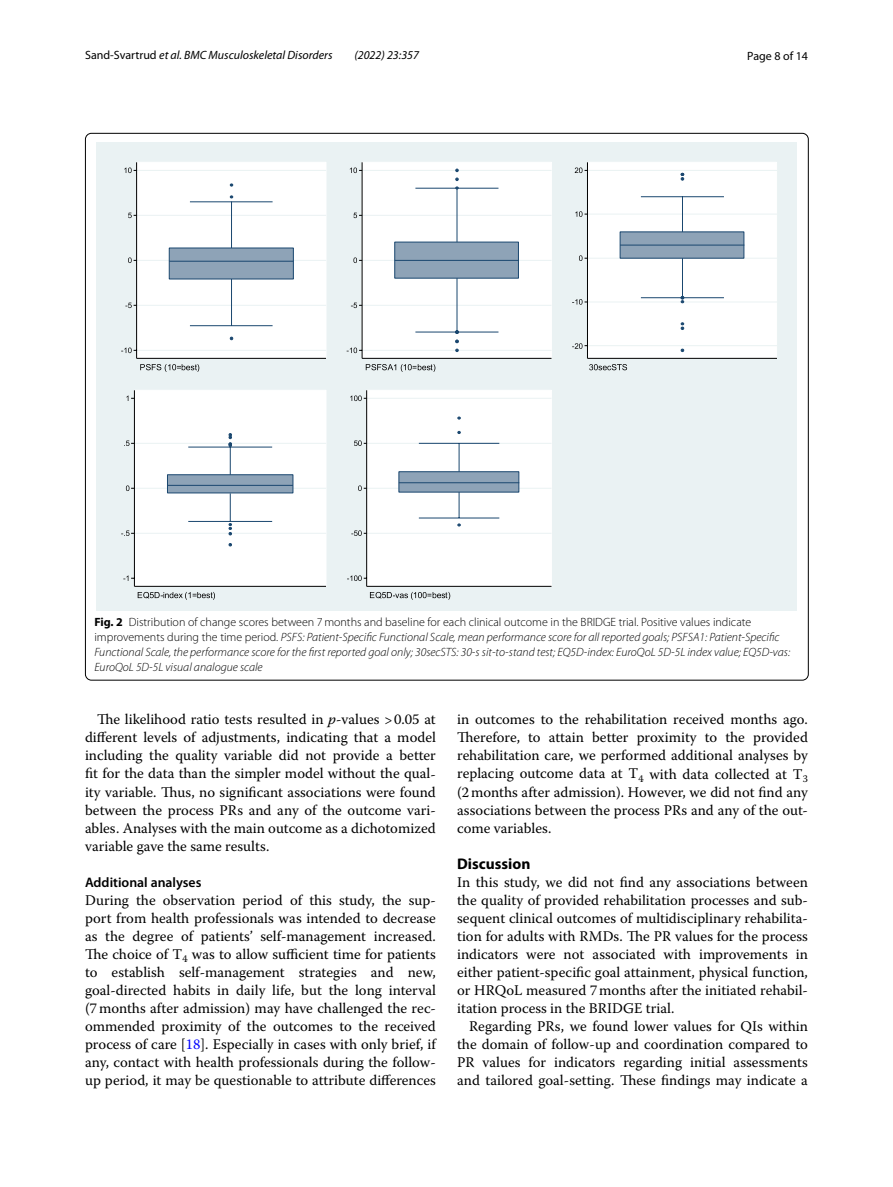
<style>
.page{position:relative;width:893px;height:1187px;background:#fff}
.page>*{position:absolute;margin:0;border:0;box-sizing:border-box;transform-origin:0 0}
.t1{font:700 15.45px "Myriad Pro";color:#000}
.t2{font:14.7px/18px "Warnock Pro";color:#000;text-align:justify}
.t3{font:600 13.8px "Myriad Pro";color:#000}
.t4{font:italic 300 12px/15px "Myriad Pro";color:#000}
.t5{font:italic 12px "Myriad Pro";color:#000}
.t6{font:12px "Myriad Pro";color:#000}
.s1{font-style:normal}
.s2{font-weight:700;font-style:normal}
.s3{font-style:italic}
.s4{color:#00f}
</style>
<div class="page">
<div style="left:97px;top:142px;width:700px;height:468px;background:#eaf2f3"></div>
<div style="left:136px;top:162px;width:190px;height:196px;background:#fff;border:1px solid #fff"></div>
<hr style="left:137px;top:350px;width:189px;height:1px;background:#eaf2f3">
<hr style="left:137px;top:305px;width:189px;height:1px;background:#eaf2f3">
<hr style="left:137px;top:260px;width:189px;height:1px;background:#eaf2f3">
<hr style="left:137px;top:215px;width:189px;height:1px;background:#eaf2f3">
<hr style="left:137px;top:170px;width:189px;height:1px;background:#eaf2f3">
<div style="left:169px;top:247px;width:125px;height:32px;background:#8ea3b7;border:1px solid #1a476f"></div>
<hr style="left:169px;top:261px;width:124px;height:1px;background:#1a476f">
<hr style="left:231px;top:279px;width:1px;height:47px;background:#1a476f">
<hr style="left:231px;top:202px;width:1px;height:46px;background:#1a476f">
<hr style="left:190px;top:325px;width:83px;height:1px;background:#1a476f">
<hr style="left:190px;top:201px;width:83px;height:1px;background:#1a476f">
<hr style="left:136px;top:162px;width:1px;height:196px;background:#000">
<svg style="left:121px;top:347px;width:16px;height:6px"></svg>
<svg style="left:125px;top:302px;width:12px;height:6px"></svg>
<svg style="left:128px;top:257px;width:9px;height:6px"></svg>
<svg style="left:128px;top:213px;width:9px;height:5px"></svg>
<svg style="left:124px;top:167px;width:13px;height:6px"></svg>
<hr style="left:137px;top:358px;width:189px;height:1px;background:#000">
<svg style="left:140px;top:364px;width:59px;height:8px"></svg>
<div style="left:362px;top:162px;width:190px;height:196px;background:#fff;border:1px solid #fff"></div>
<hr style="left:362px;top:350px;width:189px;height:1px;background:#eaf2f3">
<hr style="left:362px;top:305px;width:189px;height:1px;background:#eaf2f3">
<hr style="left:362px;top:260px;width:189px;height:1px;background:#eaf2f3">
<hr style="left:362px;top:215px;width:189px;height:1px;background:#eaf2f3">
<hr style="left:362px;top:170px;width:189px;height:1px;background:#eaf2f3">
<div style="left:394px;top:242px;width:125px;height:36px;background:#8ea3b7;border:1px solid #1a476f"></div>
<hr style="left:395px;top:260px;width:124px;height:1px;background:#1a476f">
<hr style="left:457px;top:278px;width:1px;height:54px;background:#1a476f">
<hr style="left:457px;top:188px;width:1px;height:54px;background:#1a476f">
<hr style="left:415px;top:331px;width:83px;height:1px;background:#1a476f">
<hr style="left:415px;top:188px;width:83px;height:1px;background:#1a476f">
<svg style="left:455px;top:340px;width:4px;height:12px"></svg>
<svg style="left:455px;top:169px;width:4px;height:20px"></svg>
<hr style="left:362px;top:162px;width:1px;height:196px;background:#000">
<svg style="left:347px;top:347px;width:15px;height:6px"></svg>
<svg style="left:351px;top:302px;width:11px;height:6px"></svg>
<svg style="left:353px;top:257px;width:9px;height:6px"></svg>
<svg style="left:353px;top:213px;width:9px;height:5px"></svg>
<svg style="left:350px;top:167px;width:12px;height:6px"></svg>
<hr style="left:362px;top:358px;width:189px;height:1px;background:#000">
<svg style="left:366px;top:364px;width:69px;height:8px"></svg>
<div style="left:587px;top:162px;width:190px;height:196px;background:#fff;border:1px solid #fff"></div>
<hr style="left:587px;top:345px;width:190px;height:1px;background:#eaf2f3">
<hr style="left:587px;top:301px;width:190px;height:1px;background:#eaf2f3">
<hr style="left:587px;top:258px;width:190px;height:1px;background:#eaf2f3">
<hr style="left:587px;top:214px;width:190px;height:1px;background:#eaf2f3">
<hr style="left:587px;top:170px;width:190px;height:1px;background:#eaf2f3">
<div style="left:620px;top:231px;width:124px;height:27px;background:#8ea3b7"></div>
<hr style="left:620px;top:245px;width:124px;height:1px;background:#1a476f">
<hr style="left:682px;top:258px;width:1px;height:40px;background:#1a476f">
<hr style="left:682px;top:197px;width:1px;height:35px;background:#1a476f">
<hr style="left:641px;top:297px;width:83px;height:1px;background:#1a476f">
<hr style="left:641px;top:196px;width:83px;height:1px;background:#1a476f">
<svg style="left:681px;top:348px;width:3px;height:4px"></svg>
<svg style="left:681px;top:322px;width:3px;height:8px"></svg>
<svg style="left:681px;top:296px;width:3px;height:7px"></svg>
<svg style="left:681px;top:173px;width:3px;height:8px"></svg>
<hr style="left:587px;top:162px;width:1px;height:196px;background:#000">
<svg style="left:572px;top:343px;width:15px;height:6px"></svg>
<svg style="left:572px;top:299px;width:15px;height:5px"></svg>
<svg style="left:579px;top:255px;width:8px;height:6px"></svg>
<svg style="left:575px;top:211px;width:12px;height:6px"></svg>
<svg style="left:575px;top:167px;width:12px;height:6px"></svg>
<hr style="left:587px;top:358px;width:190px;height:1px;background:#000">
<svg style="left:589px;top:364px;width:38px;height:6px"></svg>
<div style="left:134px;top:390px;width:192px;height:196px;background:#fff;border:1px solid #fff"></div>
<hr style="left:134px;top:533px;width:192px;height:1px;background:#eaf2f3">
<hr style="left:134px;top:488px;width:192px;height:1px;background:#eaf2f3">
<hr style="left:134px;top:443px;width:192px;height:1px;background:#eaf2f3">
<div style="left:167px;top:474px;width:126px;height:19px;background:#8ea3b7;border:1px solid #1a476f"></div>
<hr style="left:167px;top:485px;width:126px;height:1px;background:#1a476f">
<hr style="left:188px;top:521px;width:84px;height:1px;background:#1a476f">
<hr style="left:188px;top:446px;width:84px;height:1px;background:#1a476f">
<svg style="left:229px;top:493px;width:3px;height:42px"></svg>
<svg style="left:229px;top:433px;width:3px;height:41px"></svg>
<hr style="left:134px;top:390px;width:1px;height:196px;background:#000">
<svg style="left:123px;top:575px;width:11px;height:6px"></svg>
<svg style="left:121px;top:530px;width:13px;height:6px"></svg>
<svg style="left:126px;top:485px;width:8px;height:6px"></svg>
<svg style="left:124px;top:440px;width:10px;height:6px"></svg>
<svg style="left:126px;top:395px;width:8px;height:6px"></svg>
<hr style="left:134px;top:586px;width:192px;height:1px;background:#000">
<svg style="left:138px;top:592px;width:77px;height:8px"></svg>
<div style="left:366px;top:390px;width:186px;height:196px;background:#fff;border:1px solid #fff"></div>
<hr style="left:367px;top:533px;width:184px;height:1px;background:#eaf2f3">
<hr style="left:367px;top:488px;width:184px;height:1px;background:#eaf2f3">
<hr style="left:367px;top:443px;width:184px;height:1px;background:#eaf2f3">
<hr style="left:367px;top:398px;width:184px;height:1px;background:#eaf2f3">
<div style="left:398px;top:471px;width:121px;height:21px;background:#8ea3b7;border:1px solid #1a476f"></div>
<hr style="left:399px;top:482px;width:120px;height:1px;background:#1a476f">
<svg style="left:459px;top:444px;width:1px;height:27px"></svg>
<hr style="left:419px;top:517px;width:80px;height:1px;background:#1a476f">
<hr style="left:419px;top:443px;width:80px;height:1px;background:#1a476f">
<svg style="left:457px;top:492px;width:4px;height:34px"></svg>
<svg style="left:457px;top:431px;width:4px;height:3px"></svg>
<hr style="left:366px;top:390px;width:1px;height:196px;background:#000">
<svg style="left:347px;top:575px;width:20px;height:6px"></svg>
<svg style="left:351px;top:530px;width:16px;height:6px"></svg>
<svg style="left:358px;top:485px;width:9px;height:6px"></svg>
<svg style="left:354px;top:440px;width:13px;height:6px"></svg>
<svg style="left:350px;top:395px;width:17px;height:6px"></svg>
<hr style="left:367px;top:586px;width:184px;height:1px;background:#000">
<svg style="left:370px;top:592px;width:80px;height:8px"></svg>
<p class="t5" style="left:85px;top:48px;width:249px"><span class="s1">Sand‑Svartrud</span> et al. BMC Musculoskeletal Disorders</p>
<p class="t5" style="left:354px;top:48px;width:66px">(2022) 23:357</p>
<p class="t6" style="left:747px;top:48px;width:62px">Page 8 of 14</p>
<p class="t4" style="left:94px;top:614px;width:697px"><span class="s2">Fig. 2</span> <span class="s1">Distribution of change scores between 7months and baseline for each clinical outcome in the BRIDGE trial. Positive values indicate improvements during the time period.</span> PSFS: Patient-Specific Functional Scale, mean performance score for all reported goals; PSFSA1: Patient-Specific Functional Scale, the performance score for the first reported goal only; 30secSTS: 30-s sit-to-stand test; EQ5D-index: EuroQoL 5D-5L index value; EQ5D-vas:<br>EuroQoL 5D-5L visual analogue scale</p>
<p class="t2" style="left:85px;top:710px;width:352px;text-indent:12px">The likelihood ratio tests resulted in <span class="s3">p</span>-values &gt;0.05 at different levels of adjustments, indicating that a model including the quality variable did not provide a better fit for the data than the simpler model without the qual&shy;ity variable. Thus, no significant associations were found between the process PRs and any of the outcome vari&shy;ables. Analyses with the main outcome as a dichotomized variable gave the same results.</p>
<p class="t3" style="left:85px;top:873px;width:118px">Additional analyses</p>
<p class="t2" style="left:85px;top:890px;width:352px">During the observation period of this study, the sup&shy;port from health professionals was intended to decrease as the degree of patients’ self-management increased.<br>The choice of T<sub>4</sub> was to allow sufficient time for patients to establish self-management strategies and new, goal-directed habits in daily life, but the long interval (7months after admission) may have challenged the rec&shy;ommended proximity of the outcomes to the received process of care [<span class="s4">18</span>]. Especially in cases with only brief, if any, contact with health professionals during the follow&shy;up period, it may be questionable to attribute differences</p>
<p class="t2" style="left:457px;top:710px;width:352px">in outcomes to the rehabilitation received months ago.<br>Therefore, to attain better proximity to the provided rehabilitation care, we performed additional analyses by replacing outcome data at T<sub>4</sub> with data collected at T<sub>3 </sub>(2months after admission). However, we did not find any associations between the process PRs and any of the out&shy;come variables.</p>
<p class="t1" style="left:457px;top:853px;width:75px">Discussion</p>
<p class="t2" style="left:457px;top:872px;width:352px">In this study, we did not find any associations between the quality of provided rehabilitation processes and sub&shy;sequent clinical outcomes of multidisciplinary rehabilita&shy;tion for adults with RMDs. The PR values for the process indicators were not associated with improvements in either patient-specific goal attainment, physical function, or HRQoL measured 7months after the initiated rehabil&shy;itation process in the BRIDGE trial.</p>
<p class="t2" style="left:457px;top:1016px;width:352px;text-indent:12px">Regarding PRs, we found lower values for QIs within the domain of follow-up and coordination compared to PR values for indicators regarding initial assessments and tailored goal-setting. These findings may indicate a</p>
</div>
